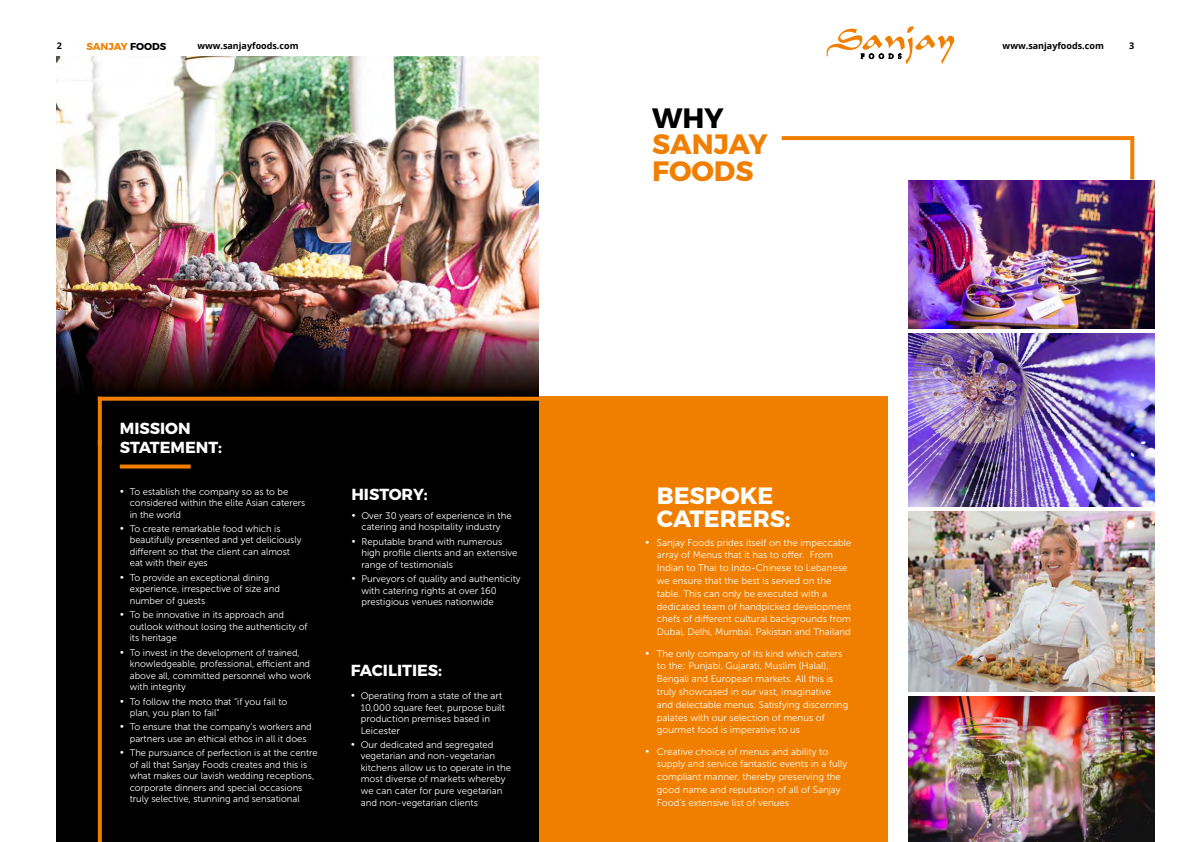
<style>
.page{position:relative;width:1191px;height:842px;background:#fff}
.page>*{position:absolute;margin:0;border:0;box-sizing:border-box;transform-origin:0 0}
.t1{font:700 28px/27px "Montserrat";color:#f07f00}
.t2{font:700 28px "Montserrat";color:#000}
.t3{font:700 23.5px/22.5px "Montserrat";color:#fff}
.t4{font:700 16px/19.2px "Montserrat";color:#fff}
.t5{font:700 10px "Montserrat";color:#f07f00}
.t6{font:9.6px/11.5px "Museo Sans 300";color:#fff}
.t7{font:700 9px "Open Sans";color:#000}
.s1{color:#000}
</style>
<div class="page">
<svg style="left:826px;top:26px;width:129px;height:38px"></svg>
<img style="left:57px;top:57px;width:482px;height:785px">
<div style="left:595px;top:397px;width:292px;height:445px;background:#f07f00"></div>
<div style="left:539px;top:397px;width:56px;height:445px;background:#f07f00"></div>
<svg style="left:102px;top:397px;width:437px;height:4px;background:#de7500"></svg>
<svg style="left:98px;top:397px;width:4px;height:43px"></svg>
<svg style="left:781px;top:136px;width:353px;height:4px"></svg>
<svg style="left:1130px;top:138px;width:4px;height:41px"></svg>
<svg style="left:98px;top:440px;width:4px;height:402px;background:#e67900"></svg>
<svg style="left:120px;top:464px;width:71px;height:4px"></svg>
<img style="left:909px;top:180px;width:246px;height:148px">
<img style="left:909px;top:334px;width:246px;height:172px">
<img style="left:909px;top:512px;width:246px;height:179px">
<img style="left:909px;top:697px;width:246px;height:145px">
<p class="t7" style="left:57px;top:39px;width:7px">2</p>
<p class="t5" style="left:86px;top:40px;width:81px">SANJAY <span class="s1">FOODS</span></p>
<p class="t7" style="left:197px;top:39px;width:103px">www.sanjayfoods.com</p>
<p class="t7" style="left:1002px;top:39px;width:103px">www.sanjayfoods.com</p>
<p class="t7" style="left:1129px;top:39px;width:7px">3</p>
<h3 class="t4" style="left:120px;top:419px;width:104px">MISSION<br>STATEMENT:</h3>
<p class="t6" style="left:130px;top:485px;width:177px;text-indent:-10px">• To establish the company so as to be considered within the elite Asian caterers in the world</p>
<p class="t6" style="left:130px;top:523px;width:173px;text-indent:-10px">• To create remarkable food which is beautifully presented and yet deliciously different so that the client can almost eat with their eyes</p>
<p class="t6" style="left:130px;top:572px;width:152px;text-indent:-10px">• To provide an exceptional dining experience, irrespective of size and number of guests</p>
<p class="t6" style="left:130px;top:609px;width:179px;text-indent:-10px">• To be innovative in its approach and outlook without losing the authenticity of its heritage</p>
<p class="t6" style="left:130px;top:647px;width:183px;text-indent:-10px">• To invest in the development of trained, knowledgeable, professional, efficient and above all, committed personnel who work with integrity</p>
<p class="t6" style="left:130px;top:695px;width:159px;text-indent:-10px">• To follow the moto that “if you fail to plan, you plan to fail”</p>
<p class="t6" style="left:120px;top:721px;width:193px;text-align:center">• To ensure that the company’s workers and partners use an ethical ethos in all it does</p>
<p class="t6" style="left:130px;top:747px;width:189px;text-indent:-10px">• The pursuance of perfection is at the centre of all that Sanjay Foods creates and this is what makes our lavish wedding receptions, corporate dinners and special occasions truly selective, stunning and sensational</p>
<h3 class="t4" style="left:351px;top:485px;width:78px">HISTORY:</h3>
<p class="t6" style="left:351px;top:510px;width:162px;text-align:center">• Over 30 years of experience in the catering and hospitality industry</p>
<p class="t6" style="left:361px;top:536px;width:158px;text-indent:-10px">• Reputable brand with numerous high profile clients and an extensive range of testimonials</p>
<p class="t6" style="left:361px;top:573px;width:161px;text-indent:-10px">• Purveyors of quality and authenticity with catering rights at over 160 prestigious venues nationwide</p>
<h3 class="t4" style="left:351px;top:660px;width:93px">FACILITIES:</h3>
<p class="t6" style="left:361px;top:690px;width:146px;text-indent:-10px">• Operating from a state of the art<br>10,000 square feet, purpose built production premises based in<br>Leicester</p>
<p class="t6" style="left:361px;top:739px;width:152px;text-indent:-10px">• Our dedicated and segregated vegetarian and non-vegetarian kitchens allow us to operate in the most diverse of markets whereby we can cater for pure vegetarian and non-vegetarian clients</p>
<h1 class="t2" style="left:652px;top:100px;width:73px">WHY</h1>
<h1 class="t1" style="left:652px;top:132px;width:117px">SANJAY<br>FOODS</h1>
<h2 class="t3" style="left:657px;top:485px;width:135px">BESPOKE<br>CATERERS:</h2>
<p class="t6" style="left:657px;top:536px;width:196px;line-height:12.8px;text-indent:-12px">• Sanjay Foods prides itself on the impeccable array of Menus that it has to offer. From Indian to Thai to Indo-Chinese to Lebanese we ensure that the best is served on the table. This can only be executed with a dedicated team of handpicked development chefs of different cultural backgrounds from Dubai, Delhi, Mumbai, Pakistan and Thailand</p>
<p class="t6" style="left:657px;top:647px;width:193px;line-height:12.8px;text-indent:-12px">• The only company of its kind which caters to the: Punjabi, Gujarati, Muslim (Halal), Bengali and European markets. All this is truly showcased in our vast, imaginative and delectable menus. Satisfying discerning palates with our selection of menus of gourmet food is imperative to us</p>
<p class="t6" style="left:657px;top:745px;width:192px;line-height:12.8px;text-indent:-12px">• Creative choice of menus and ability to supply and service fantastic events in a fully compliant manner, thereby preserving the good name and reputation of all of Sanjay Food’s extensive list of venues</p>
</div>
